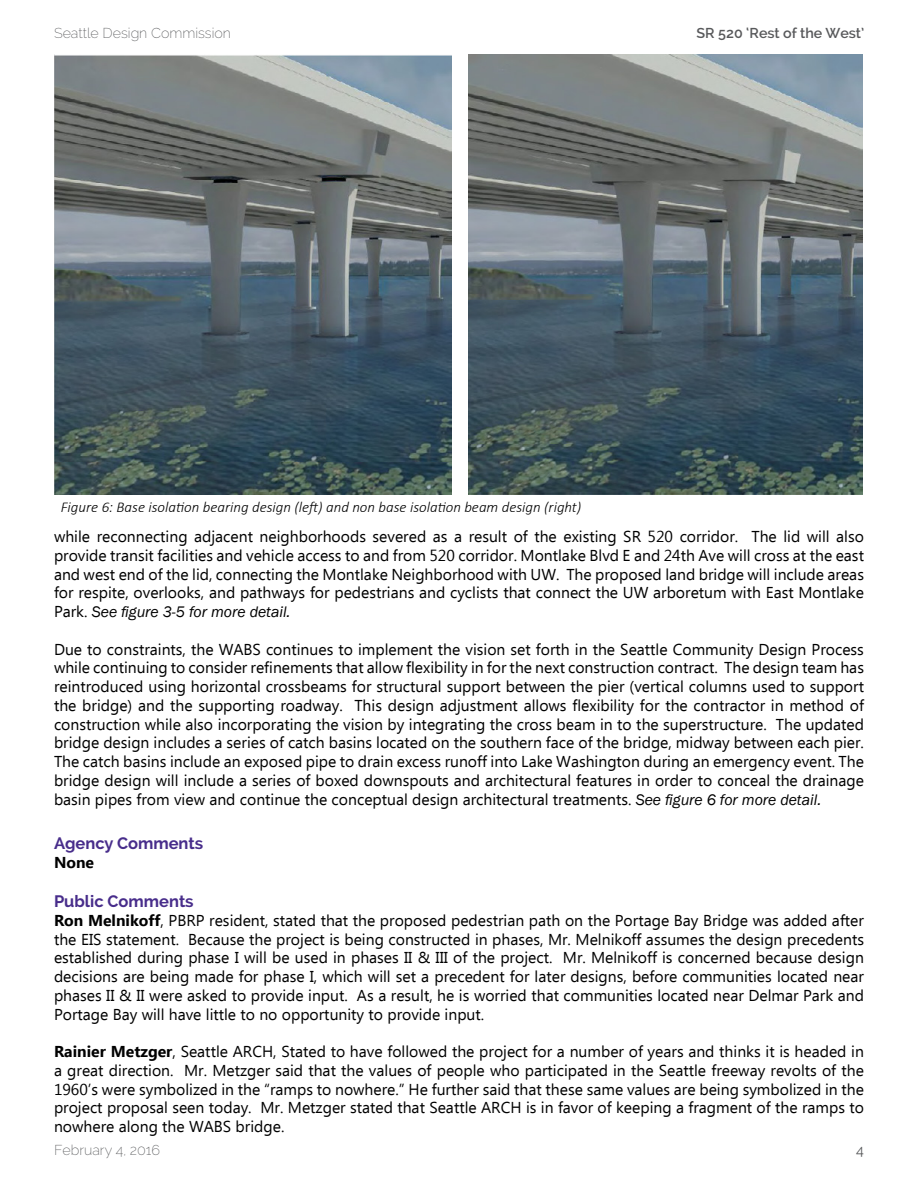
<style>
.page{position:relative;width:918px;height:1188px;background:#fff}
.page>*{position:absolute;margin:0;border:0;box-sizing:border-box;transform-origin:0 0}
.t1{font:700 16.5px "Raleway";color:#482d8b}
.t2{font:15.75px/18.8px "Ebrima";color:#000;text-align:justify}
.t3{font:italic 15.75px "Franklin Gothic";color:#000}
.t4{font:700 15.75px "Ebrima";color:#000}
.t5{font:italic 300 15px "Calibri";color:#000}
.t6{font:200 14.25px "Raleway";color:#58595b}
.t7{font:600 14.25px "Raleway";color:#58595b}
.t8{font:14.25px "Raleway";color:#58595b}
.s1{font-family:"Ebrima";font-style:normal}
.s2{font-family:"Franklin Gothic";font-style:italic}
.s3{font-weight:700}
</style>
<div class="page">
<img style="left:54px;top:54px;width:397px;height:441px">
<img style="left:468px;top:54px;width:394px;height:441px">
<p class="t6" style="left:54px;top:25px;width:179px">Seattle Design Commission</p>
<p class="t7" style="left:696px;top:25px;width:169px">SR 520 ‘Rest of the West’</p>
<p class="t5" style="left:61px;top:497px;width:522px">Figure 6: Base isolation bearing design (left) and non base isolation beam design (right)</p>
<p class="t2" style="left:54px;top:528px;width:812px">while reconnecting adjacent neighborhoods severed as a result of the existing SR 520 corridor. The lid will also provide transit facilities and vehicle access to and from 520 corridor. Montlake Blvd E and 24th Ave will cross at the east and west end of the lid, connecting the Montlake Neighborhood with UW. The proposed land bridge will include areas for respite, overlooks, and pathways for pedestrians and cyclists that connect the UW arboretum with East Montlake</p>
<p class="t3" style="left:54px;top:602px;width:238px"><span class="s1">Park.</span> See figure 3-5 for more detail.</p>
<p class="t2" style="left:54px;top:641px;width:812px">Due to constraints, the WABS continues to implement the vision set forth in the Seattle Community Design Process while continuing to consider refinements that allow flexibility in for the next construction contract. The design team has reintroduced using horizontal crossbeams for structural support between the pier (vertical columns used to support the bridge) and the supporting roadway. This design adjustment allows flexibility for the contractor in method of construction while also incorporating the vision by integrating the cross beam in to the superstructure. The updated bridge design includes a series of catch basins located on the southern face of the bridge, midway between each pier.<br>The catch basins include an exposed pipe to drain excess runoff into Lake Washington during an emergency event. The bridge design will include a series of boxed downspouts and architectural features in order to conceal the drainage basin pipes from view and continue the conceptual design architectural treatments. <span class="s2">See figure 6 for more detail.</span></p>
<p class="t1" style="left:54px;top:834px;width:151px">Agency Comments</p>
<p class="t4" style="left:54px;top:850px;width:42px">None</p>
<p class="t1" style="left:54px;top:892px;width:141px">Public Comments</p>
<p class="t2" style="left:54px;top:912px;width:812px"><span class="s3">Ron Melnikoff</span>, PBRP resident, stated that the proposed pedestrian path on the Portage Bay Bridge was added after the EIS statement. Because the project is being constructed in phases, Mr. Melnikoff assumes the design precedents established during phase I will be used in phases II &amp; III of the project. Mr. Melnikoff is concerned because design decisions are being made for phase I, which will set a precedent for later designs, before communities located near phases II &amp; II were asked to provide input. As a result, he is worried that communities located near Delmar Park and Portage Bay will have little to no opportunity to provide input.</p>
<p class="t2" style="left:54px;top:1043px;width:812px"><span class="s3">Rainier Metzger</span>, Seattle ARCH, Stated to have followed the project for a number of years and thinks it is headed in a great direction. Mr. Metzger said that the values of people who participated in the Seattle freeway revolts of the 1960’s were symbolized in the “ramps to nowhere.” He further said that these same values are being symbolized in the project proposal seen today. Mr. Metzger stated that Seattle ARCH is in favor of keeping a fragment of the ramps to nowhere along the WABS bridge.</p>
<p class="t6" style="left:54px;top:1142px;width:108px">February 4, 2016</p>
<p class="t8" style="left:856px;top:1142px;width:9px">4</p>
</div>
